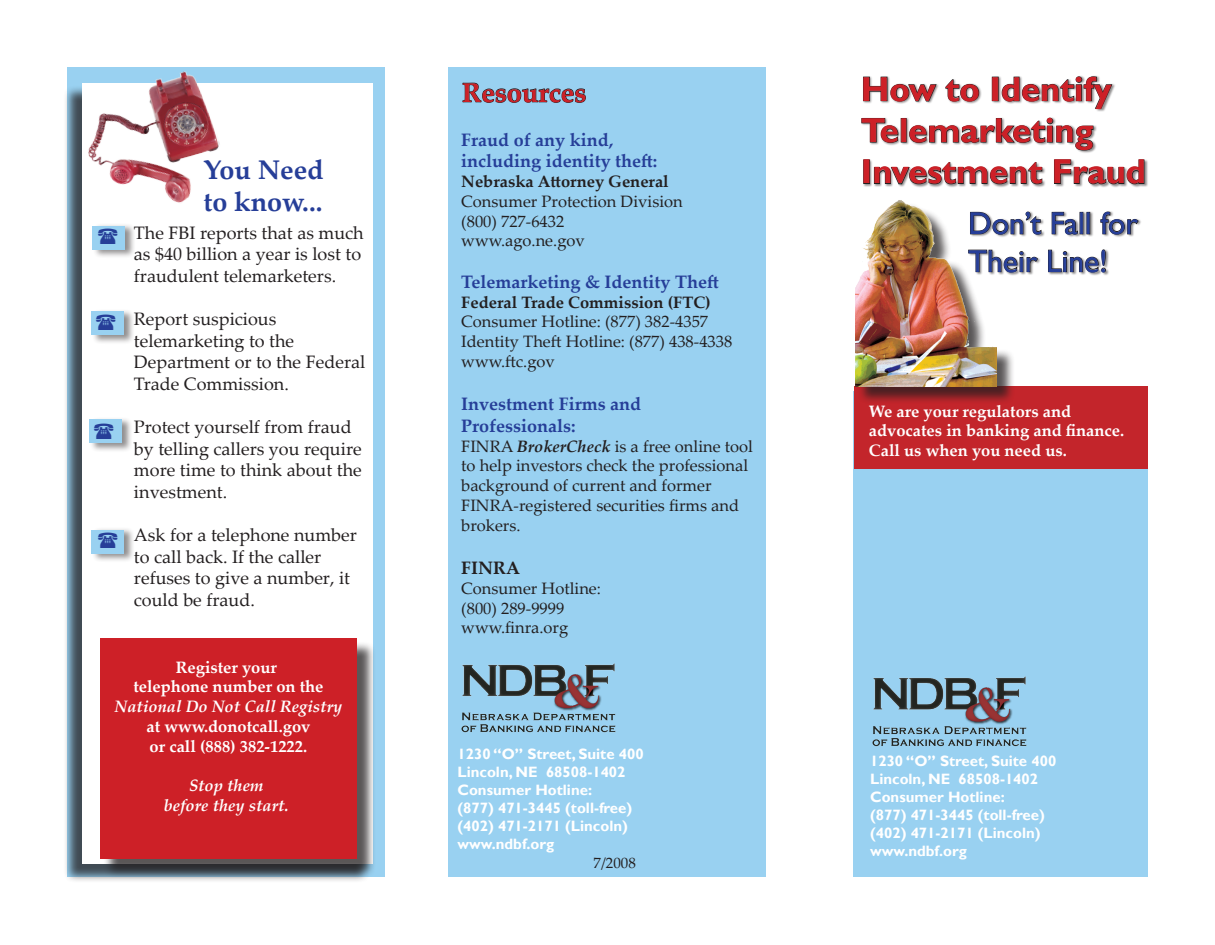
<style>
.page{position:relative;width:1215px;height:945px;background:#fff}
.page>*{position:absolute;margin:0;border:0;box-sizing:border-box;transform-origin:0 0}
.t1{font:700 34.5px "Gill Sans";color:#cd2027}
.t2{font:31.5px "Gill Sans";color:#263e98}
.t3{font:700 27px "Palatino Linotype";color:#263e98}
.t4{font:700 27px "Palatino Linotype";color:#cd2027}
.t5{font:18px/21.6px "Palatino Linotype";color:#231f20}
.t6{font:700 18px/21.6px "Palatino Linotype";color:#263e98}
.t7{font:700 18px "Palatino Linotype";color:#231f20}
.t8{font:16.5px/19.8px "Palatino Linotype";color:#231f20}
.t9{font:700 16.5px/19.8px "Palatino Linotype";color:#fff}
.t10{font:700 16.5px "Palatino Linotype";color:#231f20}
.t11{font:italic 700 16.5px "Palatino Linotype";color:#fff}
.t12{font:700 15px "Gill Sans";color:#fff}
.t13{font:15px "Palatino Linotype";color:#231f20}
.s1{font-weight:700;font-style:italic}
</style>
<div class="page">
<div style="left:68px;top:68px;width:318px;height:810px;background:#99d1f1"></div>
<div style="left:853px;top:392px;width:295px;height:486px;background:#99d1f1"></div>
<div style="left:448px;top:68px;width:318px;height:810px;background:#99d1f1"></div>
<img style="left:872px;top:676px;width:155px;height:71px">
<img style="left:461px;top:663px;width:155px;height:70px">
<div style="left:854px;top:386px;width:294px;height:83px;background:#c3252b"></div>
<svg style="left:863px;top:76px;width:74px;height:26px"></svg>
<svg style="left:945px;top:79px;width:34px;height:23px"></svg>
<div style="left:992px;top:77px;width:7px;height:24px;border:1px solid #231f20"></div>
<svg style="left:1001px;top:76px;width:112px;height:33px"></svg>
<svg style="left:861px;top:118px;width:38px;height:25px"></svg>
<div style="left:901px;top:118px;width:6px;height:24px;border:1px solid #231f20"></div>
<svg style="left:909px;top:117px;width:185px;height:34px"></svg>
<div style="left:863px;top:160px;width:7px;height:24px;border:1px solid #231f20"></div>
<svg style="left:874px;top:162px;width:169px;height:23px"></svg>
<svg style="left:1054px;top:159px;width:91px;height:26px"></svg>
<svg style="left:1021px;top:211px;width:21px;height:24px"></svg>
<svg style="left:1051px;top:212px;width:27px;height:23px"></svg>
<div style="left:1080px;top:212px;width:3px;height:22px;border:1px solid #231f20"></div>
<div style="left:1087px;top:212px;width:3px;height:22px;border:1px solid #231f20"></div>
<svg style="left:1100px;top:211px;width:39px;height:24px"></svg>
<svg style="left:1021px;top:251px;width:17px;height:22px"></svg>
<svg style="left:1048px;top:249px;width:58px;height:24px"></svg>
<div style="left:858px;top:202px;width:163px;height:210px;background:#231f20;opacity:.75"></div>
<img style="left:855px;top:200px;width:141px;height:186px">
<div style="left:63px;top:85px;width:313px;height:804px;background:#231f20;opacity:.75"></div>
<div style="left:82px;top:83px;width:291px;height:781px;background:#fff"></div>
<img style="left:74px;top:71px;width:146px;height:152px">
<div style="left:92px;top:223px;width:53px;height:45px;background:#231f20;opacity:.5"></div>
<div style="left:92px;top:226px;width:33px;height:24px;background:#99d1f1"></div>
<div style="left:91px;top:309px;width:53px;height:44px;background:#231f20;opacity:.5"></div>
<div style="left:91px;top:312px;width:33px;height:23px;background:#99d1f1"></div>
<div style="left:89px;top:417px;width:53px;height:44px;background:#231f20;opacity:.5"></div>
<div style="left:89px;top:420px;width:33px;height:23px;background:#99d1f1"></div>
<div style="left:91px;top:527px;width:53px;height:45px;background:#231f20;opacity:.5"></div>
<div style="left:91px;top:530px;width:33px;height:24px;background:#99d1f1"></div>
<svg style="left:462px;top:82px;width:124px;height:21px"></svg>
<div style="left:103px;top:641px;width:279px;height:243px;background:#231f20;opacity:.75"></div>
<div style="left:101px;top:639px;width:256px;height:220px;background:#cd2027"></div>
<p class="t3" style="left:204px;top:150px;width:122px">You Need</p>
<p class="t3" style="left:204px;top:183px;width:121px">to know...</p>
<p class="t5" style="left:134px;top:221px;width:231px">The FBI reports that as much as $40 billion a year is lost to fraudulent telemarketers.</p>
<p class="t5" style="left:134px;top:308px;width:233px">Report suspicious telemarketing to the<br>Department or to the Federal<br>Trade Commission.</p>
<p class="t5" style="left:134px;top:416px;width:229px">Protect yourself from fraud by telling callers you require more time to think about the investment.</p>
<p class="t5" style="left:134px;top:524px;width:225px">Ask for a telephone number to call back. If the caller refuses to give a number, it could be fraud.</p>
<p class="t9" style="left:176px;top:657px;width:103px">Register your</p>
<p class="t9" style="left:133px;top:676px;width:192px">telephone number on the</p>
<p class="t11" style="left:115px;top:695px;width:229px">National Do Not Call Registry</p>
<p class="t9" style="left:146px;top:716px;width:165px">at www.donotcall.gov</p>
<p class="t9" style="left:150px;top:736px;width:159px">or call (888) 382-1222.</p>
<p class="t11" style="left:189px;top:774px;width:76px">Stop them</p>
<p class="t11" style="left:164px;top:794px;width:126px">before they start.</p>
<p class="t4" style="left:462px;top:73px;width:126px">Resources</p>
<p class="t6" style="left:461px;top:128px;width:198px">Fraud of any kind, including identity theft:</p>
<p class="t10" style="left:461px;top:170px;width:209px">Nebraska Attorney General</p>
<p class="t8" style="left:461px;top:191px;width:223px">Consumer Protection Division (800) 727-6432 www.ago.ne.gov</p>
<p class="t6" style="left:461px;top:270px;width:259px">Telemarketing &amp; Identity Theft</p>
<p class="t10" style="left:461px;top:290px;width:251px">Federal Trade Commission (FTC)</p>
<p class="t8" style="left:461px;top:311px;width:273px">Consumer Hotline: (877) 382-4357<br>Identity Theft Hotline: (877) 438-4338 www.ftc.gov</p>
<p class="t6" style="left:461px;top:393px;width:182px">Investment Firms and<br>Professionals:</p>
<p class="t8" style="left:461px;top:436px;width:293px">FINRA <span class="s1">BrokerCheck</span> is a free online tool to help investors check the professional background of current and former<br>FINRA-registered securities firms and brokers.</p>
<p class="t7" style="left:461px;top:555px;width:60px">FINRA</p>
<p class="t8" style="left:461px;top:578px;width:141px">Consumer Hotline: (800) 289-9999 www.finra.org</p>
<p class="t12" style="left:458px;top:745px;width:188px">1230 “O” Street, Suite 400</p>
<p class="t12" style="left:458px;top:763px;width:170px">Lincoln, NE 68508-1402</p>
<p class="t12" style="left:458px;top:781px;width:136px">Consumer Hotline:</p>
<p class="t12" style="left:458px;top:799px;width:176px">(877) 471-3445 (toll-free)</p>
<p class="t12" style="left:458px;top:817px;width:172px">(402) 471-2171 (Lincoln)</p>
<p class="t12" style="left:458px;top:835px;width:98px">www.ndbf.org</p>
<p class="t13" style="left:594px;top:852px;width:44px">7/2008</p>
<p class="t1" style="left:861px;top:68px;width:252px">How to Identify</p>
<p class="t1" style="left:861px;top:110px;width:234px">Telemarketing</p>
<p class="t1" style="left:861px;top:151px;width:287px">Investment Fraud</p>
<p class="t2" style="left:968px;top:205px;width:171px">Don’t Fall for</p>
<p class="t2" style="left:968px;top:243px;width:141px">Their Line!</p>
<p class="t9" style="left:869px;top:400px;width:257px">We are your regulators and advocates in banking and finance.<br>Call us when you need us.</p>
<p class="t12" style="left:870px;top:752px;width:188px">1230 “O” Street, Suite 400</p>
<p class="t12" style="left:870px;top:770px;width:170px">Lincoln, NE 68508-1402</p>
<p class="t12" style="left:870px;top:788px;width:136px">Consumer Hotline:</p>
<p class="t12" style="left:870px;top:806px;width:176px">(877) 471-3445 (toll-free)</p>
<p class="t12" style="left:870px;top:824px;width:172px">(402) 471-2171 (Lincoln)</p>
<p class="t12" style="left:870px;top:842px;width:98px">www.ndbf.org</p>
</div>
